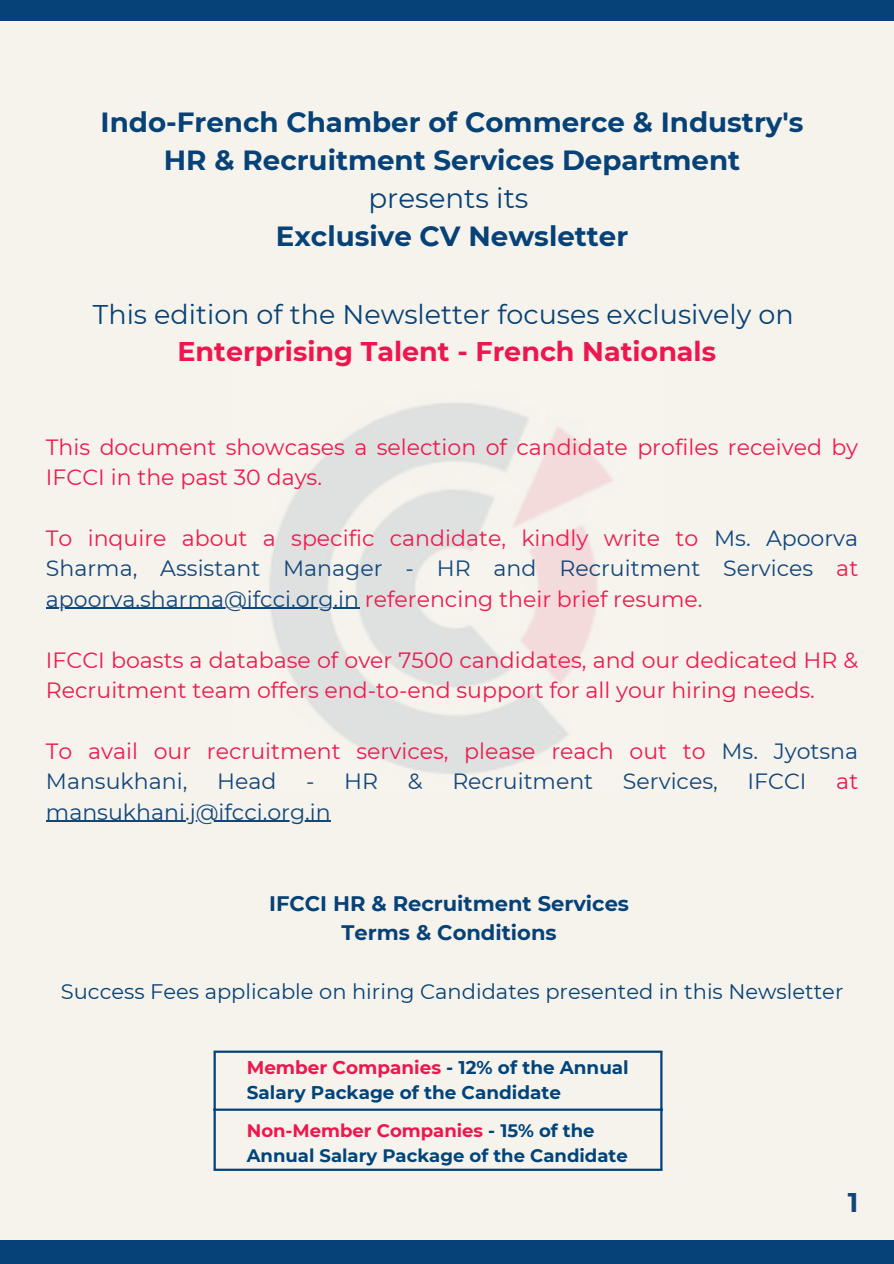
<style>
.page{position:relative;width:894px;height:1264px;background:#fff}
.page>*{position:absolute;margin:0;border:0;box-sizing:border-box;transform-origin:0 0}
.t1{font:700 27.75px/37.8px "Montserrat";color:#064277;text-align:center}
.t2{font:27px/37.2px "Montserrat";color:#064277;text-align:center}
.t3{font:700 27px "Montserrat";color:#144679}
.t4{font:22.05px/30.3px "Montserrat";color:#ed1a4f}
.t5{font:22.05px/30.3px "Montserrat";color:#11467b}
.t6{font:22.05px "Montserrat";color:#ed164f}
.t7{font:21px "Montserrat";color:#064277}
.t8{font:700 21px/29.2px "Montserrat";color:#064277;text-align:center}
.t9{font:700 18.3px/24.8px "Montserrat";color:#00447b}
.t10{font:700 18px/24.8px "Montserrat";color:#00447b}
.s1{font-weight:400}
.s2{font-weight:700;color:#ed164f}
.s3{color:#ed1a4f}
.s4{color:#11467b}
.s5{color:#ed164f}
</style>
<div class="page">
<div style="left:0;top:0;width:893px;height:1263px;background:#f6f3ec"></div>
<img style="left:231px;top:403px;width:382px;height:371px">
<hr style="left:46px;top:608px;width:313px;height:1px;background:#11467b">
<hr style="left:46px;top:820px;width:285px;height:1px;background:#11467b">
<div style="left:0;top:0;width:893px;height:21px;background:#064277"></div>
<div style="left:0;top:1240px;width:893px;height:23px;background:#064277"></div>
<hr style="left:213px;top:1052px;width:3px;height:116px;background:#00447b">
<hr style="left:660px;top:1052px;width:2px;height:116px;background:#00447b">
<hr style="left:213px;top:1050px;width:449px;height:2px;background:#00447b">
<hr style="left:213px;top:1108px;width:449px;height:2px;background:#00447b">
<hr style="left:213px;top:1168px;width:449px;height:2px;background:#00447b">
<h3 class="t1" style="left:101px;top:103px;width:704px">Indo-French Chamber of Commerce &amp; Industry's<br>HR &amp; Recruitment Services Department <span class="s1">presents its<br></span>Exclusive CV Newsletter</h3>
<h3 class="t2" style="left:93px;top:295px;width:702px">This edition of the Newsletter focuses exclusively on<br><span class="s2">Enterprising Talent - French Nationals</span></h3>
<h1 class="t4" style="left:46px;top:432px;width:813px">This document showcases a selection of candidate profiles received by<br>IFCCI in the past 30 days.</h1>
<h1 class="t5" style="left:46px;top:523px;width:813px"><span class="s3">To inquire about a specific candidate, kindly write to</span> Ms. Apoorva<br>Sharma, Assistant Manager - HR and Recruitment Services <span class="s3">at</span></h1>
<p class="t4" style="left:46px;top:583px;width:658px"><span class="s4">apoorva.sharma@ifcci.org.in</span> referencing their brief resume.</p>
<p class="t4" style="left:46px;top:644px;width:813px">IFCCI boasts a database of over 7500 candidates, and our dedicated HR &amp;<br>Recruitment team offers end-to-end support for all your hiring needs.</p>
<p class="t4" style="left:46px;top:735px;width:813px">To avail our recruitment services, please reach out to <span class="s4">Ms. Jyotsna<br>Mansukhani,</span></p>
<p class="t5" style="left:217px;top:766px;width:61px">Head</p>
<p class="t5" style="left:306px;top:766px;width:73px">- HR</p>
<p class="t5" style="left:408px;top:766px;width:16px">&amp;</p>
<p class="t5" style="left:452px;top:766px;width:142px">Recruitment</p>
<p class="t5" style="left:622px;top:766px;width:96px">Services,</p>
<p class="t5" style="left:747px;top:766px;width:60px">IFCCI</p>
<h3 class="t6" style="left:836px;top:767px;width:23px">at</h3>
<h3 class="t5" style="left:46px;top:796px;width:286px">mansukhani.j@ifcci.org.in</h3>
<p class="t8" style="left:269px;top:888px;width:361px">IFCCI HR &amp; Recruitment Services<br>Terms &amp; Conditions</p>
<p class="t7" style="left:61px;top:978px;width:783px">Success Fees applicable on hiring Candidates presented in this Newsletter</p>
<h3 class="t9" style="left:247px;top:1055px;width:383px"><span class="s5">Member Companies</span> - 12% of the Annual<br>Salary Package of the Candidate</h3>
<h2 class="t10" style="left:247px;top:1118px;width:382px"><span class="s5">Non-Member Companies</span> - 15% of the<br>Annual Salary Package of the Candidate</h2>
<p class="t3" style="left:847px;top:1185px;width:12px">1</p>
</div>
